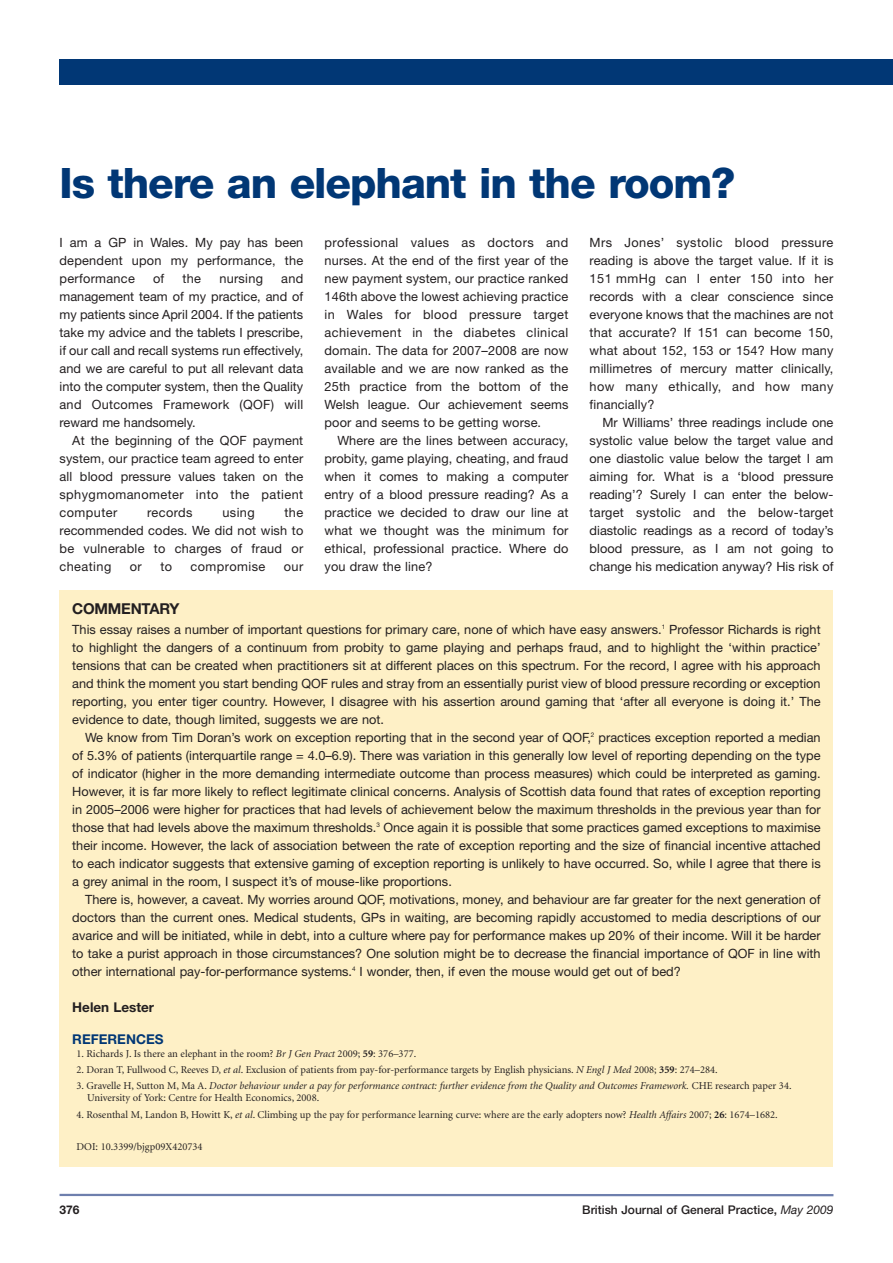
<style>
.page{position:relative;width:893px;height:1263px;background:#fff}
.page>*{position:absolute;margin:0;border:0;box-sizing:border-box;transform-origin:0 0}
.t1{font:800 42px "Helvetica Neue";letter-spacing:-.025em;color:#013775}
.t2{font:700 15px "Helvetica Neue";letter-spacing:-.015em;color:#231f20}
.t3{font:700 13.5px "Helvetica Neue";color:#231f20}
.t4{font:700 13.5px "Helvetica Neue";color:#013775}
.t5{font:12.75px/18px "Helvetica Neue";letter-spacing:.01em;color:#231f20;text-align:justify}
.t6{font:12.75px "Helvetica Neue";letter-spacing:.035em;color:#231f20}
.t7{font:500 12px "Helvetica Neue";color:#231f20}
.t8{font:700 12px "Helvetica Neue";color:#231f20}
.t9{font:10.5px "Minion";color:#231f20}
.t10{font:italic 10.5px/12px "Minion";color:#231f20}
.s1{font-style:italic}
.s2{font-weight:700}
.s3{font-style:normal}
.s4{font-weight:400;font-style:italic}
</style>
<div class="page">
<hr style="left:60px;top:1194px;width:773px;height:2px;background:#6e7fad">
<div style="left:60px;top:60px;width:833px;height:25px;background:#013775"></div>
<div style="left:60px;top:590px;width:773px;height:577px;background:#fef0c6"></div>
<h1 class="t1" style="left:60px;top:168px;width:677px">Is there an elephant in the room?</h1>
<p class="t5" style="left:60px;top:235px;width:245px">I am a GP in Wales. My pay has been dependent upon my performance, the performance</p>
<p class="t5" style="left:153px;top:271px;width:13px">of</p>
<p class="t5" style="left:183px;top:271px;width:20px">the</p>
<p class="t5" style="left:219px;top:271px;width:45px">nursing</p>
<p class="t5" style="left:60px;top:271px;width:245px;text-indent:222px">and management team of my practice, and of my patients since April 2004. If the patients take my advice and the tablets I prescribe, if our call and recall systems run effectively, and we are careful to put all relevant data into the computer system, then the Quality and Outcomes Framework (QOF) will reward me handsomely.</p>
<p class="t5" style="left:60px;top:433px;width:245px;text-indent:13px">At the beginning of the QOF payment system, our practice team agreed to enter all blood pressure values taken on the sphygmomanometer into the patient computer</p>
<p class="t5" style="left:60px;top:505px;width:245px;text-indent:225px">the recommended codes. We did not wish to be vulnerable to charges of fraud or cheating</p>
<p class="t6" style="left:147px;top:508px;width:47px">records</p>
<p class="t5" style="left:222px;top:505px;width:34px">using</p>
<p class="t5" style="left:130px;top:559px;width:13px">or</p>
<p class="t5" style="left:160px;top:559px;width:13px">to</p>
<p class="t6" style="left:191px;top:562px;width:76px">compromise</p>
<p class="t5" style="left:284px;top:559px;width:21px">our</p>
<p class="t5" style="left:325px;top:234px;width:245px">professional values as doctors and nurses. At the end of the first year of the new payment system, our practice ranked 146th above the lowest achieving practice in Wales for blood pressure target achievement in the diabetes clinical domain. The data for 2007–2008 are now available and we are now ranked as the 25th practice from the bottom of the Welsh league. Our achievement seems poor and seems to be getting worse.</p>
<p class="t5" style="left:325px;top:432px;width:245px;text-indent:13px">Where are the lines between accuracy, probity, game playing, cheating, and fraud when it comes to making a computer entry of a blood pressure reading? As a practice we decided to draw our line at what we thought was the minimum for ethical, professional practice. Where do you draw the line?</p>
<p class="t5" style="left:590px;top:234px;width:245px">Mrs Jones’ systolic blood pressure reading is above the target value. If it is 151 mmHg can I enter 150 into her records with a clear conscience since everyone knows that the machines are not that accurate? If 151 can become 150, what about 152, 153 or 154? How many millimetres of mercury matter clinically, how many ethically, and how many financially?</p>
<p class="t5" style="left:590px;top:414px;width:245px;text-indent:13px">Mr Williams’ three readings include one systolic value below the target value and one diastolic value below the target I am aiming for. What is a ‘blood pressure reading’? Surely I can enter the below&shy;target systolic and the below-target diastolic readings as a record of today’s blood pressure, as I am not going to change his medication anyway? His risk of</p>
<p class="t2" style="left:72px;top:604px;width:109px">COMMENTARY</p>
<p class="t5" style="left:72px;top:621px;width:750px">This essay raises a number of important questions for primary care, none of which have easy answers.<sup>1</sup> Professor Richards is right to highlight the dangers of a continuum from probity to game playing and perhaps fraud, and to highlight the ‘within practice’ tensions that can be created when practitioners sit at different places on this spectrum. For the record, I agree with his approach and think the moment you start bending QOF rules and stray from an essentially purist view of blood pressure recording or exception reporting, you enter tiger country. However, I disagree with his assertion around gaming that ‘after all everyone is doing it.’ The evidence to date, though limited, suggests we are not.</p>
<p class="t5" style="left:72px;top:729px;width:750px;text-indent:13px">We know from Tim Doran’s work on exception reporting that in the second year of QOF,<sup>2</sup> practices exception reported a median of 5.3% of patients (interquartile range = 4.0–6.9). There was variation in this generally low level of reporting depending on the type of indicator (higher in the more demanding intermediate outcome than process measures) which could be interpreted as gaming.<br>However, it is far more likely to reflect legitimate clinical concerns. Analysis of Scottish data found that rates of exception reporting in 2005–2006 were higher for practices that had levels of achievement below the maximum thresholds in the previous year than for those that had levels above the maximum thresholds.<sup>3</sup> Once again it is possible that some practices gamed exceptions to maximise their income. However, the lack of association between the rate of exception reporting and the size of financial incentive attached to each indicator suggests that extensive gaming of exception reporting is unlikely to have occurred. So, while I agree that there is a grey animal in the room, I suspect it’s of mouse-like proportions.</p>
<p class="t5" style="left:72px;top:891px;width:750px;text-indent:13px">There is, however, a caveat. My worries around QOF, motivations, money, and behaviour are far greater for the next generation of doctors than the current ones. Medical students, GPs in waiting, are becoming rapidly accustomed to media descriptions of our avarice and will be initiated, while in debt, into a culture where pay for performance makes up 20% of their income. Will it be harder to take a purist approach in those circumstances? One solution might be to decrease the financial importance of QOF in line with other international pay-for-performance systems.<sup>4</sup> I wonder, then, if even the mouse would get out of bed?</p>
<p class="t3" style="left:72px;top:1002px;width:83px">Helen Lester</p>
<p class="t4" style="left:72px;top:1034px;width:93px">REFERENCES</p>
<p class="t9" style="left:77px;top:1049px;width:341px">1. Richards J. Is there an elephant in the room? <span class="s1">Br J Gen Pract</span> 2009; <span class="s2">59</span>: 376–377.</p>
<p class="t9" style="left:77px;top:1066px;width:643px">2. Doran T, Fullwood C, Reeves D, <span class="s1">et al</span>. Exclusion of patients from pay-for-performance targets by English physicians. <span class="s1">N Engl J Med</span> 2008; <span class="s2">359</span>: 274–284.</p>
<p class="t10" style="left:87px;top:1081px;width:706px;text-indent:-11px"><span class="s3">3. Gravelle H, Sutton M, Ma A.</span> Doctor behaviour under a pay for performance contract: further evidence from the Quality and Outcomes Framework. <span class="s3">CHE research paper 34.<br>University of York: Centre for Health Economics, 2008.</span></p>
<p class="t9" style="left:77px;top:1110px;width:703px">4. Rosenthal M, Landon B, Howitt K, <span class="s1">et al</span>. Climbing up the pay for performance learning curve: where are the early adopters now? <span class="s1">Health Affairs</span> 2007; <span class="s2">26</span>: 1674–1682.</p>
<p class="t9" style="left:77px;top:1143px;width:128px">DOI: 10.3399/bjgp09X420734</p>
<p class="t8" style="left:60px;top:1205px;width:22px">376</p>
<p class="t7" style="left:582px;top:1205px;width:253px">British Journal of General Practice, <span class="s4">May 2009</span></p>
</div>
